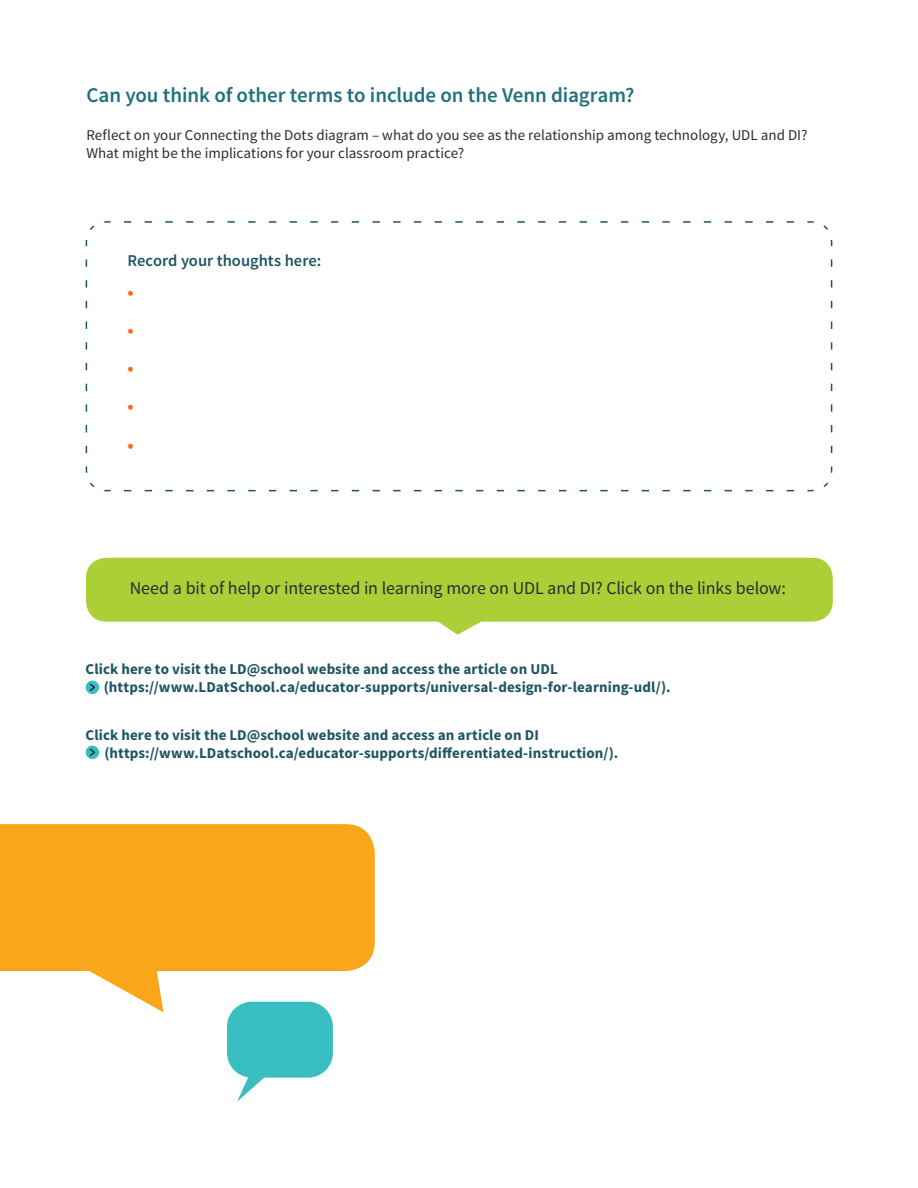
<style>
.page{position:relative;width:918px;height:1188px;background:#fff}
.page>*{position:absolute;margin:0;border:0;box-sizing:border-box;transform-origin:0 0}
.t1{font:600 21px "Source Sans Pro";letter-spacing:-.005em;color:#217081}
.t2{font:18px "Source Sans Pro";letter-spacing:-.005em;color:#2a2c30}
.t3{font:700 18px "Source Sans Pro";color:#f36c21}
.t4{font:600 16.5px "Source Sans Pro";color:#1d5662}
.t5{font:700 15px/18px "Source Sans Pro";letter-spacing:.005em;color:#1d5662}
.t6{font:15px/18px "Source Sans Pro";letter-spacing:.005em;color:#2a2c30}
</style>
<div class="page">
<svg style="left:85px;top:221px;width:748px;height:271px"></svg>
<div style="left:86px;top:558px;width:747px;height:64px;background:#abd037;border-radius:21px"></div>
<svg style="left:433px;top:621px;width:54px;height:14px"></svg>
<svg style="left:86px;top:681px;width:13px;height:13px"></svg>
<svg style="left:88px;top:682px;width:9px;height:11px"></svg>
<svg style="left:86px;top:746px;width:13px;height:13px"></svg>
<svg style="left:88px;top:747px;width:9px;height:11px"></svg>
<svg style="left:227px;top:1002px;width:106px;height:100px"></svg>
<div style="left:0;top:824px;width:375px;height:147px;background:#faa61a"></div>
<svg style="left:79px;top:965px;width:84px;height:47px"></svg>
<h3 class="t1" style="left:86px;top:82px;width:550px">Can you think of other terms to include on the Venn diagram?</h3>
<p class="t6" style="left:86px;top:127px;width:723px">Reflect on your Connecting the Dots diagram – what do you see as the relationship among technology, UDL and DI?<br>What might be the implications for your classroom practice?</p>
<h4 class="t4" style="left:127px;top:250px;width:195px">Record your thoughts here:</h4>
<p class="t3" style="left:127px;top:280px;width:8px">•</p>
<p class="t3" style="left:127px;top:318px;width:8px">•</p>
<p class="t3" style="left:127px;top:357px;width:8px">•</p>
<p class="t3" style="left:127px;top:395px;width:8px">•</p>
<p class="t3" style="left:127px;top:433px;width:8px">•</p>
<p class="t2" style="left:130px;top:576px;width:658px">Need a bit of help or interested in learning more on UDL and DI? Click on the links below:</p>
<p class="t5" style="left:104px;top:661px;width:568px;text-indent:-18px">Click here to visit the LD@school website and access the article on UDL (https://www.LDatSchool.ca/educator-supports/universal-design-for-learning-udl/).</p>
<p class="t5" style="left:104px;top:727px;width:515px;text-indent:-19px">Click here to visit the LD@school website and access an article on DI (https://www.LDatschool.ca/educator-supports/differentiated-instruction/).</p>
</div>
